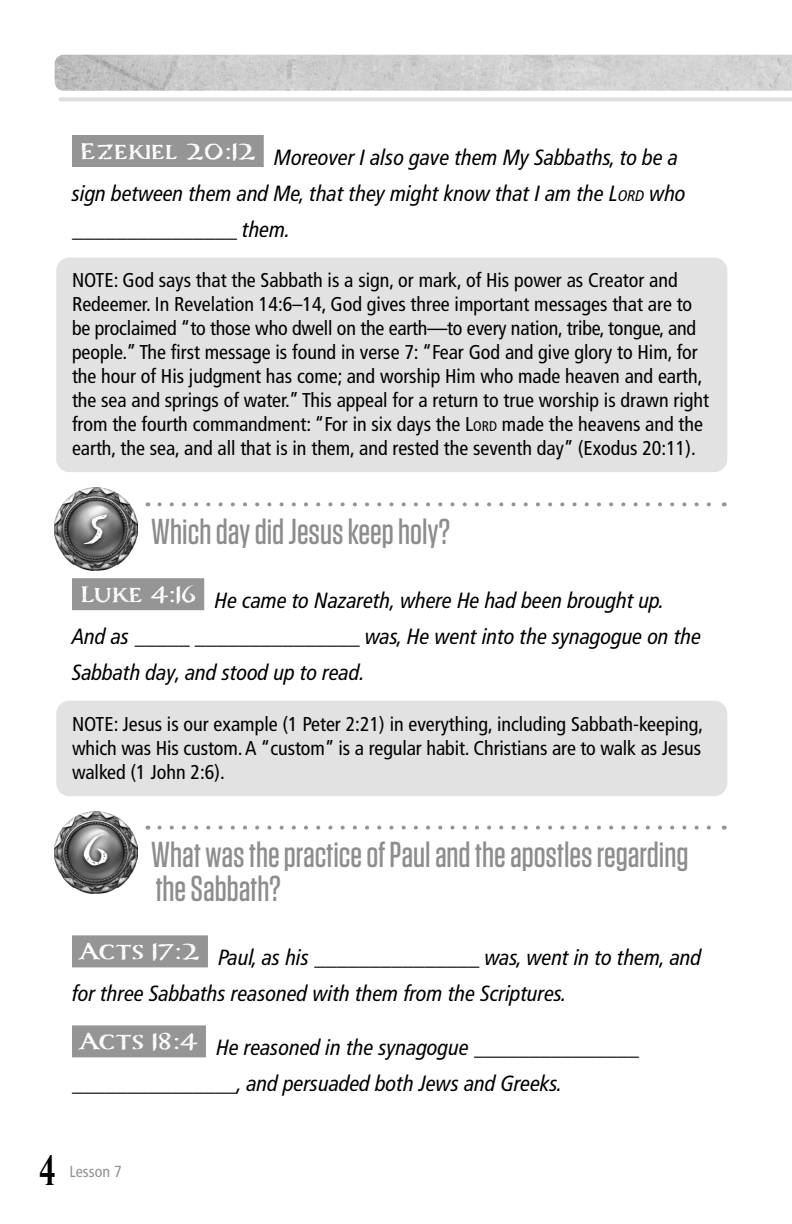
<style>
.page{position:relative;width:792px;height:1224px;background:#fff}
.page>*{position:absolute;margin:0;border:0;box-sizing:border-box;transform-origin:0 0}
.Compass_Numbers{font:700 50px "Carta Marina";color:#fff}
.t1{font:44px "Desire Pro";color:#000}
.Questions_1{font:500 36px/34px "Tungsten";color:#8d8d8d}
.Scripture_with_blanks{font:italic condensed 22px/36px "Frutiger LT Pro";color:#000}
.NOTE{font:condensed 20px/24px "Frutiger LT Pro";color:#000}
.t2{font:condensed 16px "Frutiger LT Pro";color:#949494}
.s1{font-style:inherit}
.s2{font-size:15.4px}
.s3{font-size:14px}
</style>
<div class="page">
<img style="left:55px;top:55px;width:737px;height:36px">
<hr style="left:60px;top:97px;width:732px;height:4px;background:#dedede">
<div style="left:72px;top:135px;width:192px;height:32px;background:#959595"></div>
<div style="left:72px;top:578px;width:132px;height:32px;background:#959595"></div>
<div style="left:72px;top:935px;width:136px;height:32px;background:#959595"></div>
<div style="left:72px;top:1025px;width:134px;height:32px;background:#959595"></div>
<img style="left:54px;top:488px;width:83px;height:82px">
<div style="left:77px;top:511px;width:35px;height:41px;background:#000;opacity:.75"></div>
<img style="left:54px;top:811px;width:83px;height:82px">
<div style="left:78px;top:831px;width:35px;height:42px;background:#000;opacity:.75"></div>
<div style="left:56px;top:258px;width:671px;height:214px;background:#e2e2e2;border-radius:13px"></div>
<svg style="left:159px;top:502px;width:552px;height:4px"></svg>
<div style="left:56px;top:701px;width:671px;height:95px;background:#e2e2e2;border-radius:13px"></div>
<svg style="left:159px;top:826px;width:552px;height:4px"></svg>
<p class="Scripture_with_blanks" style="left:72px;top:140px;width:615px;text-indent:8px"><sup>Ezekiel</sup> <sup>20:12</sup> Moreover I also gave them My Sabbaths, to be a sign between them and Me, that they might know that I am the <span class="s1">L</span><span class="s2">ord</span> who _______________ them.</p>
<p class="NOTE" style="left:72px;top:269px;width:639px">NOTE: God says that the Sabbath is a sign, or mark, of His power as Creator and Redeemer. In Revelation 14:6–14, God gives three important messages that are to be proclaimed “to those who dwell on the earth—to every nation, tribe, tongue, and people.” The first message is found in verse 7: “Fear God and give glory to Him, for the hour of His judgment has come; and worship Him who made heaven and earth, the sea and springs of water.” This appeal for a return to true worship is drawn right from the fourth commandment: “For in six days the <span class="s1">L</span><span class="s3">ord</span> made the heavens and the earth, the sea, and all that is in them, and rested the seventh day” (Exodus 20:11).</p>
<p class="Compass_Numbers" style="left:84px;top:497px;width:25px">5</p>
<p class="Questions_1" style="left:151px;top:515px;width:301px">Which day did Jesus keep holy?</p>
<p class="Scripture_with_blanks" style="left:72px;top:583px;width:631px;text-indent:8px"><sup>Luke</sup> <sup>4:16</sup> He came to Nazareth, where He had been brought up.<br>And as _____ _______________ was, He went into the synagogue on the<br>Sabbath day, and stood up to read.</p>
<p class="NOTE" style="left:72px;top:712px;width:633px;text-align:justify">NOTE: Jesus is our example (1 Peter 2:21) in everything, including Sabbath-keeping, which was His custom. A “custom” is a regular habit. Christians are to walk as Jesus walked (1 John 2:6).</p>
<p class="Compass_Numbers" style="left:83px;top:821px;width:27px">6</p>
<p class="Questions_1" style="left:151px;top:838px;width:539px">What was the practice of Paul and the apostles regarding the Sabbath?</p>
<p class="Scripture_with_blanks" style="left:72px;top:940px;width:631px"><sup>Acts</sup> <sup>17:2</sup> Paul, as his _______________ was, went in to them, and for three Sabbaths reasoned with them from the Scriptures.</p>
<p class="Scripture_with_blanks" style="left:72px;top:1030px;width:569px"><sup>Acts</sup> <sup>18:4</sup> He reasoned in the synagogue _______________ _______________, and persuaded both Jews and Greeks.</p>
<h2 class="t1" style="left:40px;top:1144px;width:17px">4</h2>
<p class="t2" style="left:69px;top:1162px;width:54px">Lesson 7</p>
</div>
